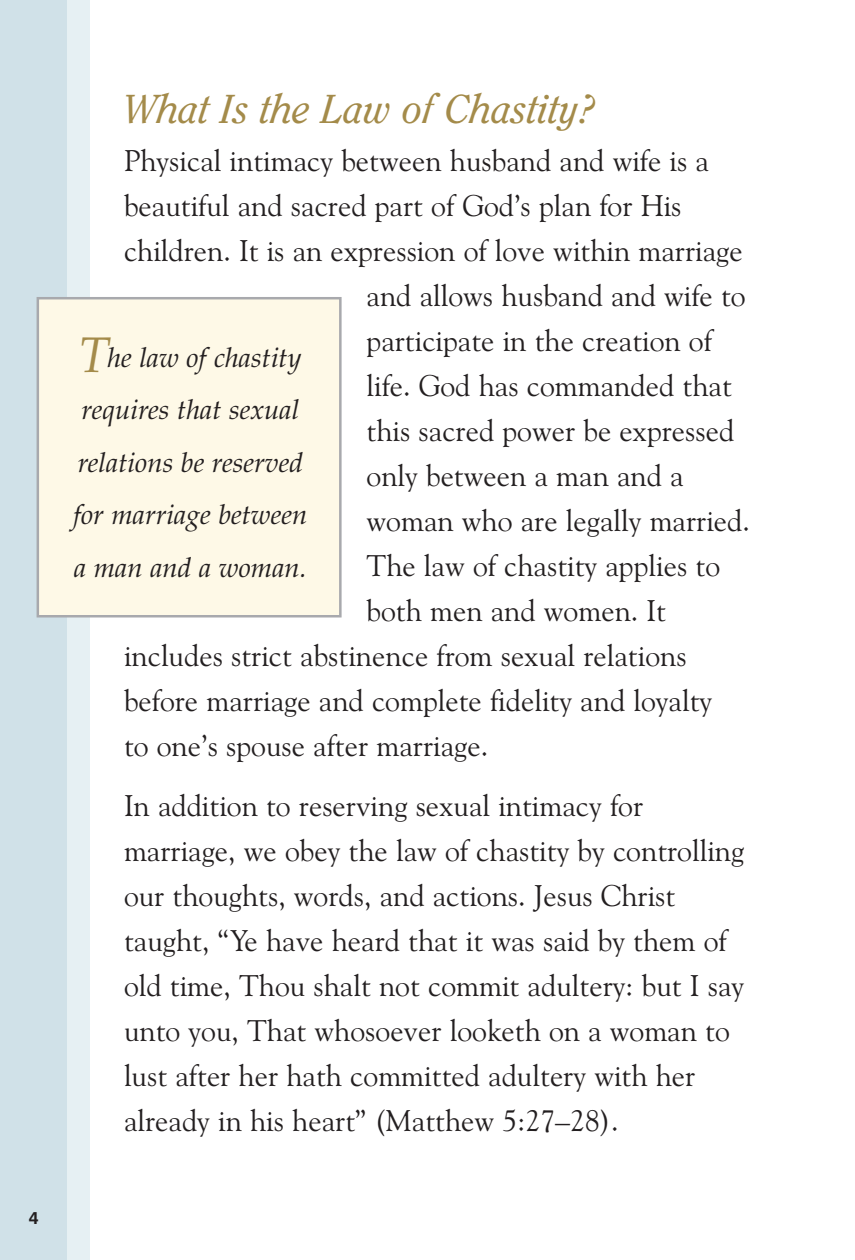
<style>
.page{position:relative;width:855px;height:1260px;background:#fff}
.page>*{position:absolute;margin:0;border:0;box-sizing:border-box;transform-origin:0 0}
.t1{font:italic 40px "Clearface IT Cby BT";color:#a48b4a}
.t2{font:30px/45px "Goudy Old Style BT";color:#231f20}
.t3{font:italic 27.5px/52.5px "Palatino";color:#231f20}
.t4{font:700 17.5px "Swiss 721 BT";color:#231f20}
.s1{font-size:50px;color:#a48b4a}
</style>
<div class="page">
<div style="left:0;top:0;width:90px;height:1260px;background:#d0e1e8"></div>
<div style="left:68px;top:0;width:22px;height:1260px;background:#e6f0f3"></div>
<div style="left:38px;top:298px;width:302px;height:318px;background:#fef9e7"></div>
<div style="left:37px;top:297px;width:305px;height:321px;border:2px solid #a8a9ad"></div>
<p class="t4" style="left:29px;top:1209px;width:11px">4</p>
<h1 class="t1" style="left:124px;top:89px;width:475px">What Is the Law of Chastity?</h1>
<p class="t2" style="left:124px;top:140px;width:587px">Physical intimacy between husband and wife is a</p>
<p class="t2" style="left:124px;top:185px;width:559px">beautiful and sacred part of God’s plan for His</p>
<p class="t2" style="left:124px;top:230px;width:620px">children. It is an expression of love within marriage</p>
<p class="t2" style="left:367px;top:275px;width:381px">and allows husband and wife to</p>
<p class="t2" style="left:367px;top:320px;width:347px">participate in the creation of</p>
<p class="t2" style="left:367px;top:365px;width:367px">life. God has commanded that</p>
<p class="t2" style="left:367px;top:410px;width:369px">this sacred power be expressed</p>
<p class="t2" style="left:367px;top:455px;width:319px">only between a man and a</p>
<p class="t2" style="left:367px;top:500px;width:385px">woman who are legally married.</p>
<p class="t2" style="left:367px;top:545px;width:355px">The law of chastity applies to</p>
<p class="t2" style="left:367px;top:590px;width:301px">both men and women. It</p>
<p class="t2" style="left:124px;top:635px;width:564px">includes strict abstinence from sexual relations</p>
<p class="t2" style="left:124px;top:680px;width:590px">before marriage and complete fidelity and loyalty</p>
<p class="t2" style="left:124px;top:725px;width:366px">to one’s spouse after marriage.</p>
<p class="t2" style="left:124px;top:784px;width:622px">In addition to reserving sexual intimacy for marriage, we obey the law of chastity by controlling our thoughts, words, and actions. Jesus Christ taught, “Ye have heard that it was said by them of old time, Thou shalt not commit adultery: but I say unto you, That whosoever looketh on a woman to lust after her hath committed adultery with her already in his heart” (Matthew 5:27–28).</p>
<p class="t3" style="left:73px;top:334px;width:236px"><span class="s1">T</span>he law of chastity requires that sexual relations be reserved for marriage between a man and a woman.</p>
</div>
